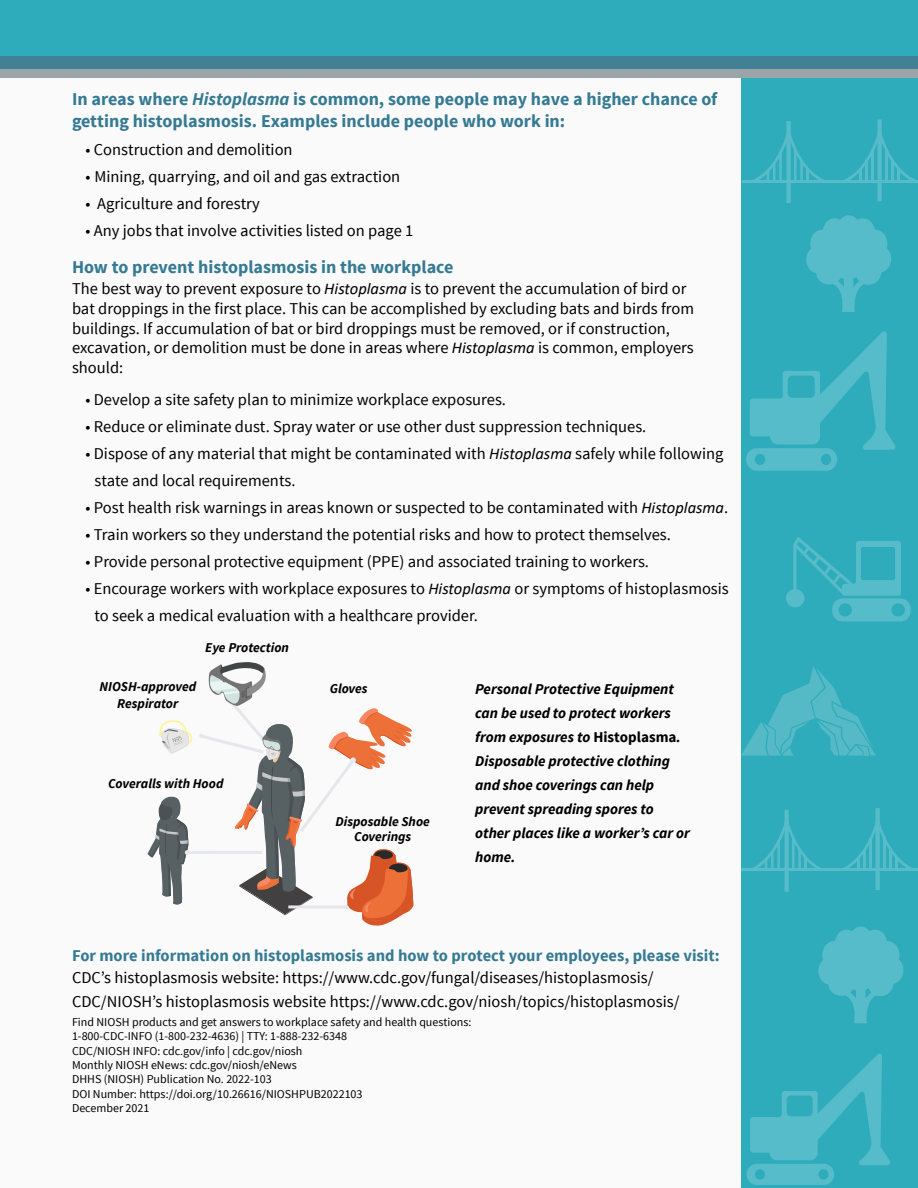
<style>
.page{position:relative;width:918px;height:1188px;background:#fafafb}
.page>*{position:absolute;margin:0;border:0;box-sizing:border-box;transform-origin:0 0}
.t1{font:700 18px/21.6px "Source Sans Pro";color:#357a92}
.t2{font:16.5px/19.8px "Source Sans Pro";color:#000}
.t3{font:700 16.5px "Source Sans Pro";color:#357a92}
.t4{font:italic 700 15px/24px "Source Sans Pro";color:#000}
.t5{font:italic 700 13.5px/16.5px "Source Sans Pro";color:#000;text-align:center}
.t6{font:12px/14.4px "Source Sans Pro";color:#000}
.s1{font-style:italic}
.s2{font-family:"Calibri";font-style:italic}
.s3{font-style:normal}
</style>
<div class="page">
<div style="left:0;top:0;width:918px;height:61px;background:#2facbc"></div>
<svg style="left:147px;top:662px;width:267px;height:264px"></svg>
<div style="left:741px;top:0;width:177px;height:1188px;background:#2facbc"></div>
<svg style="left:750px;top:331px;width:146px;height:119px"></svg>
<div style="left:746px;top:448px;width:91px;height:23px;background:#57bcc9;border-radius:11px"></div>
<div style="left:755px;top:454px;width:10px;height:11px;background:#2facbc;border-radius:50%"></div>
<div style="left:821px;top:454px;width:10px;height:11px;background:#2facbc;border-radius:50%"></div>
<div style="left:788px;top:376px;width:27px;height:22px;background:#2facbc;border-radius:5px"></div>
<svg style="left:742px;top:119px;width:176px;height:193px"></svg>
<svg style="left:786px;top:537px;width:121px;height:85px"></svg>
<div style="left:832px;top:598px;width:79px;height:23px;background:#57bcc9;border-radius:10px"></div>
<div style="left:861px;top:547px;width:34px;height:33px;background:#2facbc;border-radius:2px"></div>
<div style="left:839px;top:603px;width:13px;height:14px;background:#2facbc;border-radius:50%"></div>
<div style="left:891px;top:603px;width:14px;height:14px;background:#2facbc;border-radius:50%"></div>
<svg style="left:741px;top:666px;width:135px;height:90px"></svg>
<svg style="left:750px;top:1053px;width:140px;height:112px"></svg>
<div style="left:747px;top:1164px;width:87px;height:21px;background:#57bcc9;border-radius:10px"></div>
<div style="left:755px;top:1169px;width:10px;height:11px;background:#2facbc;border-radius:50%"></div>
<div style="left:818px;top:1169px;width:11px;height:11px;background:#2facbc;border-radius:50%"></div>
<div style="left:787px;top:1095px;width:26px;height:21px;background:#2facbc;border-radius:4px"></div>
<hr style="left:740px;top:868px;width:93px;height:3px;background:#fff">
<svg style="left:751px;top:811px;width:72px;height:60px"></svg>
<hr style="left:785px;top:810px;width:4px;height:82px;background:#57bcc9">
<hr style="left:786px;top:811px;width:1px;height:79px;background:#fff">
<hr style="left:831px;top:868px;width:87px;height:3px;background:#fff">
<svg style="left:842px;top:811px;width:72px;height:60px"></svg>
<hr style="left:876px;top:808px;width:4px;height:82px;background:#57bcc9">
<hr style="left:877px;top:810px;width:1px;height:78px;background:#fff">
<svg style="left:818px;top:927px;width:85px;height:96px"></svg>
<div style="left:0;top:66px;width:918px;height:12px;background:#9ba4a9"></div>
<div style="left:0;top:56px;width:918px;height:12px;background:#418095"></div>
<p class="t1" style="left:72px;top:89px;width:647px">In areas where <span class="s1">Histoplasma</span> is common, some people may have a higher chance of getting histoplasmosis. Examples include people who work in:</p>
<p class="t2" style="left:86px;top:140px;width:209px">• Construction and demolition</p>
<p class="t2" style="left:86px;top:167px;width:316px">• Mining, quarrying, and oil and gas extraction</p>
<p class="t2" style="left:86px;top:194px;width:176px">• Agriculture and forestry</p>
<p class="t2" style="left:86px;top:221px;width:329px">• Any jobs that involve activities listed on page 1</p>
<p class="t1" style="left:72px;top:257px;width:383px">How to prevent histoplasmosis in the workplace</p>
<p class="t2" style="left:72px;top:279px;width:624px">The best way to prevent exposure to <span class="s2">Histoplasma</span> is to prevent the accumulation of bird or bat droppings in the first place. This can be accomplished by excluding bats and birds from buildings. If accumulation of bat or bird droppings must be removed, or if construction, excavation, or demolition must be done in areas where <span class="s2">Histoplasma</span> is common, employers should:</p>
<p class="t2" style="left:85px;top:390px;width:422px">• Develop a site safety plan to minimize workplace exposures.</p>
<p class="t2" style="left:85px;top:417px;width:562px">• Reduce or eliminate dust. Spray water or use other dust suppression techniques.</p>
<p class="t2" style="left:94px;top:440px;width:630px;line-height:27px;text-indent:-9px">• Dispose of any material that might be contaminated with <span class="s2">Histoplasma</span> safely while following state and local requirements.</p>
<p class="t2" style="left:85px;top:498px;width:644px">• Post health risk warnings in areas known or suspected to be contaminated with <span class="s2">Histoplasma</span>.</p>
<p class="t2" style="left:85px;top:525px;width:587px">• Train workers so they understand the potential risks and how to protect themselves.</p>
<p class="t2" style="left:85px;top:552px;width:565px">• Provide personal protective equipment (PPE) and associated training to workers.</p>
<p class="t2" style="left:94px;top:575px;width:636px;line-height:27px;text-indent:-9px">• Encourage workers with workplace exposures to <span class="s2">Histoplasma</span> or symptoms of histoplasmosis to seek a medical evaluation with a healthcare provider.</p>
<p class="t5" style="left:205px;top:639px;width:85px">Eye Protection</p>
<p class="t5" style="left:99px;top:679px;width:98px">NIOSH-approved<br>Respirator</p>
<p class="t5" style="left:108px;top:776px;width:117px">Coveralls with Hood</p>
<p class="t5" style="left:330px;top:680px;width:39px">Gloves</p>
<p class="t5" style="left:335px;top:814px;width:96px;line-height:15px">Disposable Shoe<br>Coverings</p>
<p class="t4" style="left:475px;top:677px;width:216px">Personal Protective Equipment can be used to protect workers from exposures to <span class="s3">Histoplasma</span>.<br>Disposable protective clothing and shoe coverings can help prevent spreading spores to other places like a worker’s car or home.</p>
<p class="t3" style="left:72px;top:945px;width:649px">For more information on histoplasmosis and how to protect your employees, please visit:</p>
<p class="t2" style="left:72px;top:965px;width:609px;line-height:24.3px">CDC’s histoplasmosis website: https://www.cdc.gov/fungal/diseases/histoplasmosis/<br>CDC/NIOSH’s histoplasmosis website https://www.cdc.gov/niosh/topics/histoplasmosis/</p>
<p class="t6" style="left:72px;top:1015px;width:401px">Find NIOSH products and get answers to workplace safety and health questions:<br>1-800-CDC-INFO (1-800-232-4636) | TTY: 1-888-232-6348<br>CDC/NIOSH INFO: cdc.gov/info | cdc.gov/niosh<br>Monthly NIOSH eNews: cdc.gov/niosh/eNews<br>DHHS (NIOSH) Publication No. 2022-103<br>DOI Number: https://doi.org/10.26616/NIOSHPUB2022103<br>December 2021</p>
</div>
